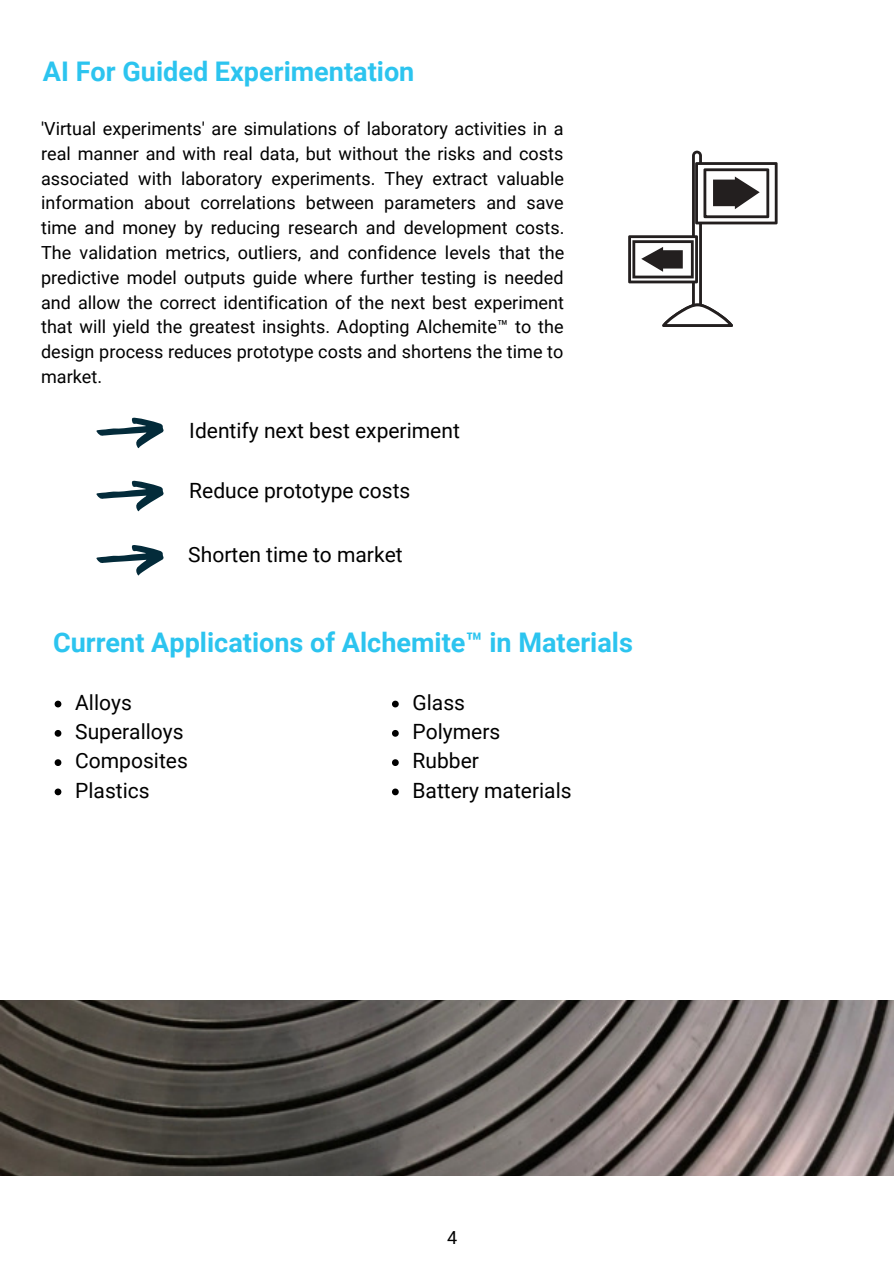
<style>
.page{position:relative;width:894px;height:1264px;background:#fff}
.page>*{position:absolute;margin:0;border:0;box-sizing:border-box;transform-origin:0 0}
.t1{font:700 27px "Roboto";color:#2cc4ef}
.t2{font:21px/29.2px "Roboto";color:#000}
.t3{font:18px/24.8px "Roboto";color:#000;text-align:justify}
</style>
<div class="page">
<img style="left:0;top:1000px;width:893px;height:175px">
<svg style="left:55px;top:700px;width:6px;height:7px"></svg>
<svg style="left:55px;top:730px;width:6px;height:6px"></svg>
<svg style="left:55px;top:759px;width:6px;height:7px"></svg>
<svg style="left:55px;top:788px;width:6px;height:7px"></svg>
<svg style="left:628px;top:151px;width:149px;height:176px"></svg>
<svg style="left:96px;top:417px;width:68px;height:31px"></svg>
<svg style="left:96px;top:480px;width:68px;height:31px"></svg>
<svg style="left:96px;top:545px;width:68px;height:30px"></svg>
<svg style="left:392px;top:700px;width:6px;height:7px"></svg>
<svg style="left:392px;top:730px;width:6px;height:6px"></svg>
<svg style="left:392px;top:759px;width:6px;height:7px"></svg>
<svg style="left:392px;top:788px;width:6px;height:7px"></svg>
<h1 class="t1" style="left:43px;top:53px;width:373px">AI For Guided Experimentation</h1>
<p class="t3" style="left:41px;top:116px;width:524px">'Virtual experiments' are simulations of laboratory activities in a real manner and with real data, but without the risks and costs associated with laboratory experiments. They extract valuable information about correlations between parameters and save time and money by reducing research and development costs.<br>The validation metrics, outliers, and confidence levels that the predictive model outputs guide where further testing is needed and allow the correct identification of the next best experiment that will yield the greatest insights. Adopting Alchemite™ to the design process reduces prototype costs and shortens the time to market.</p>
<p class="t2" style="left:189px;top:415px;width:272px">Identify next best experiment</p>
<p class="t2" style="left:189px;top:474px;width:222px">Reduce prototype costs</p>
<p class="t2" style="left:188px;top:539px;width:216px">Shorten time to market</p>
<h1 class="t1" style="left:53px;top:623px;width:581px">Current Applications of Alchemite™ in Materials</h1>
<p class="t2" style="left:75px;top:686px;width:114px">Alloys<br>Superalloys<br>Composites<br>Plastics</p>
<p class="t2" style="left:412px;top:686px;width:160px">Glass<br>Polymers<br>Rubber<br>Battery materials</p>
<p class="t3" style="left:447px;top:1224px;width:12px">4</p>
</div>
